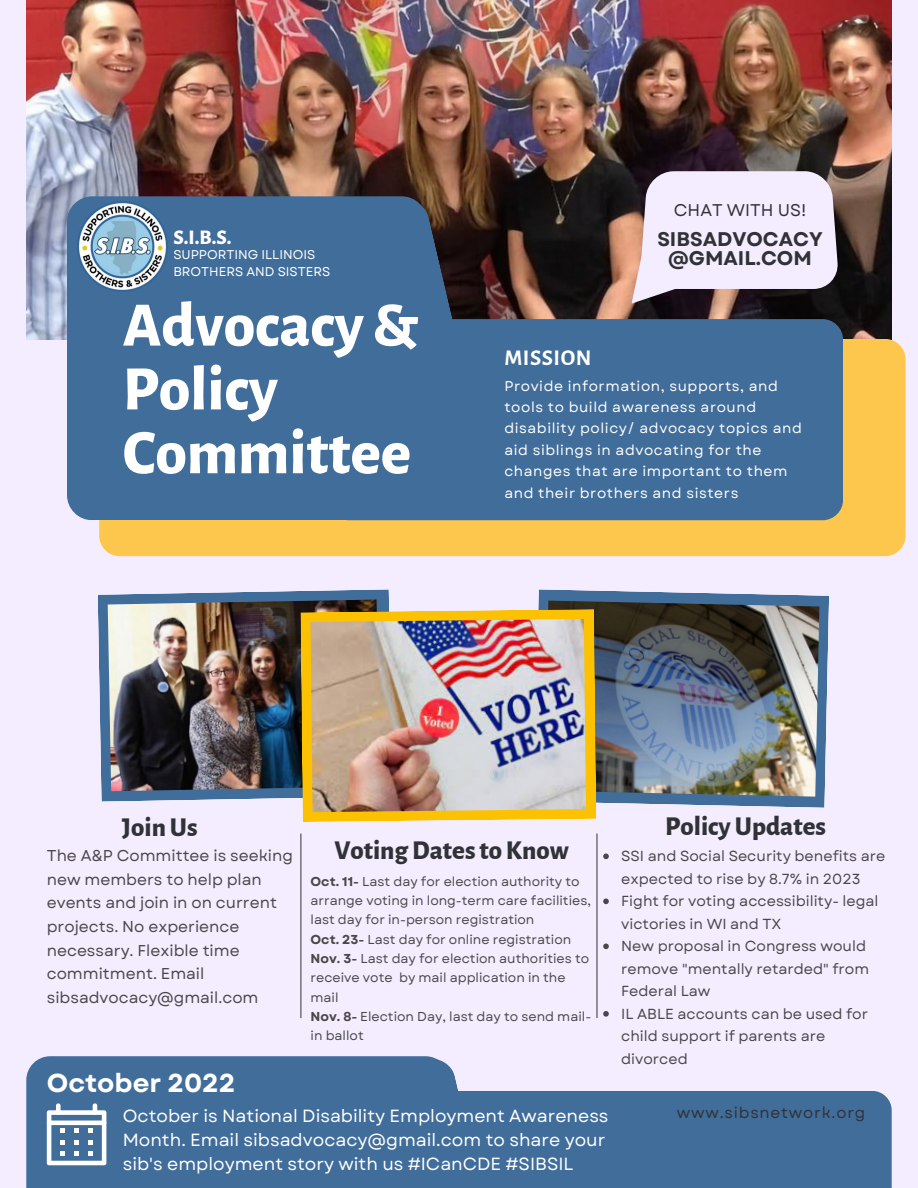
<style>
.page{position:relative;width:918px;height:1188px;background:#f4edff}
.page>*{position:absolute;margin:0;border:0;box-sizing:border-box;transform-origin:0 0}
.t1{font:800 63.3px "Alegreya Sans";color:#fff}
.t2{font:800 26.85px "Alegreya Sans";color:#313236}
.t3{font:700 25.95px "Garet";color:#fff}
.t4{font:700 22.5px "Alegreya Sans";letter-spacing:.025em;color:#fff}
.t5{font:800 20.4px "Alegreya Sans";color:#fff}
.t6{font:700 19.8px/19px "Garet";color:#313236;text-align:center}
.t7{font:17.55px/24px "Garet";color:#fff}
.t8{font:16.95px "Garet";color:#313236}
.t9{font:15.75px/23.7px "Garet";color:#494848}
.t10{font:15.45px "Garet";letter-spacing:.05em;color:#313236}
.t11{font:14.55px/22.5px "Garet";color:#494848}
.t12{font:14.25px/21.3px "Garet";letter-spacing:.04em;color:#fff}
.t13{font:12.9px/19.4px "Garet";color:#494848}
.t14{font:12.75px/17px "Garet";color:#fff}
.s1{font-weight:700}
</style>
<div class="page">
<img style="left:26px;top:0;width:865px;height:339px">
<div style="left:99px;top:339px;width:807px;height:217px;background:#fdc74d;border-radius:21px"></div>
<div style="left:67px;top:196px;width:360px;height:324px;background:#416d9a;border-radius:25px"></div>
<div style="left:329px;top:319px;width:514px;height:201px;background:#416d9a;border-radius:21px"></div>
<svg style="left:408px;top:197px;width:74px;height:123px"></svg>
<div style="left:26px;top:1056px;width:423px;height:132px;background:#416d9a"></div>
<div style="left:319px;top:1091px;width:573px;height:97px;background:#416d9a"></div>
<svg style="left:263px;top:1056px;width:195px;height:35px"></svg>
<svg style="left:632px;top:171px;width:206px;height:133px"></svg>
<svg style="left:538px;top:589px;width:291px;height:219px;fill:#416d9a"></svg>
<svg style="left:98px;top:589px;width:291px;height:213px;fill:#416d9a"></svg>
<img style="left:544px;top:601px;width:275px;height:196px">
<img style="left:108px;top:600px;width:272px;height:191px">
<svg style="left:300px;top:609px;width:296px;height:213px;background:#eab81a"></svg>
<img style="left:311px;top:619px;width:275px;height:193px">
<hr style="left:300px;top:834px;width:1px;height:184px;background:#494848">
<hr style="left:596px;top:834px;width:2px;height:184px;background:#494848">
<img style="left:77px;top:202px;width:90px;height:89px">
<svg style="left:47px;top:1103px;width:59px;height:62px"></svg>
<svg style="left:603px;top:854px;width:6px;height:5px"></svg>
<svg style="left:603px;top:899px;width:6px;height:5px"></svg>
<svg style="left:603px;top:944px;width:6px;height:5px"></svg>
<svg style="left:603px;top:1011px;width:6px;height:6px"></svg>
<p class="t5" style="left:173px;top:228px;width:60px">S.I.B.S.</p>
<p class="t14" style="left:173px;top:246px;width:158px">SUPPORTING ILLINOIS<br>BROTHERS AND SISTERS</p>
<p class="t1" style="left:123px;top:295px;width:297px">Advocacy &amp;</p>
<p class="t1" style="left:123px;top:359px;width:157px">Policy</p>
<p class="t1" style="left:123px;top:423px;width:290px">Committee</p>
<p class="t8" style="left:674px;top:198px;width:134px">CHAT WITH US!</p>
<p class="t4" style="left:504px;top:347px;width:89px">MISSION</p>
<p class="t6" style="left:657px;top:229px;width:167px">SIBSADVOCACY @GMAIL.COM</p>
<p class="t12" style="left:504px;top:375px;width:299px">Provide information, supports, and tools to build awareness around disability policy/ advocacy topics and aid siblings in advocating for the changes that are important to them and their brothers and sisters</p>
<p class="t2" style="left:122px;top:814px;width:77px">JoinUs</p>
<p class="t9" style="left:47px;top:844px;width:248px">The A&amp;P Committee is seeking new members to help plan events and join in on current projects. No experience necessary. Flexible time commitment. Email sibsadvocacy@gmail.com</p>
<p class="t2" style="left:334px;top:837px;width:236px">VotingDatestoKnow</p>
<p class="t13" style="left:311px;top:872px;width:282px"><span class="s1">Oct. 11-</span> Last day for election authority to arrange voting in long-term care facilities, last day for in-person registration</p>
<p class="t13" style="left:311px;top:930px;width:262px"><span class="s1">Oct. 23-</span> Last day for online registration</p>
<p class="t13" style="left:311px;top:949px;width:280px"><span class="s1">Nov. 3-</span> Last day for election authorities to receive vote by mail application in the mail</p>
<p class="t13" style="left:311px;top:1007px;width:282px"><span class="s1">Nov. 8-</span> Election Day, last day to send mail&shy;in ballot</p>
<p class="t2" style="left:665px;top:813px;width:162px">PolicyUpdates</p>
<p class="t11" style="left:621px;top:845px;width:266px">SSI and Social Security benefits are expected to rise by 8.7% in 2023</p>
<p class="t11" style="left:621px;top:890px;width:259px">Fight for voting accessibility- legal victories in WI and TX</p>
<p class="t11" style="left:621px;top:935px;width:250px">New proposal in Congress would remove "mentally retarded" from<br>Federal Law</p>
<p class="t11" style="left:621px;top:1003px;width:248px">IL ABLE accounts can be used for child support if parents are divorced</p>
<p class="t3" style="left:47px;top:1065px;width:190px">October 2022</p>
<p class="t7" style="left:123px;top:1104px;width:487px">October is National Disability Employment Awareness<br>Month. Email sibsadvocacy@gmail.com to share your sib's employment story with us #ICanCDE #SIBSIL</p>
<p class="t10" style="left:677px;top:1102px;width:190px">www.sibsnetwork.org</p>
</div>
